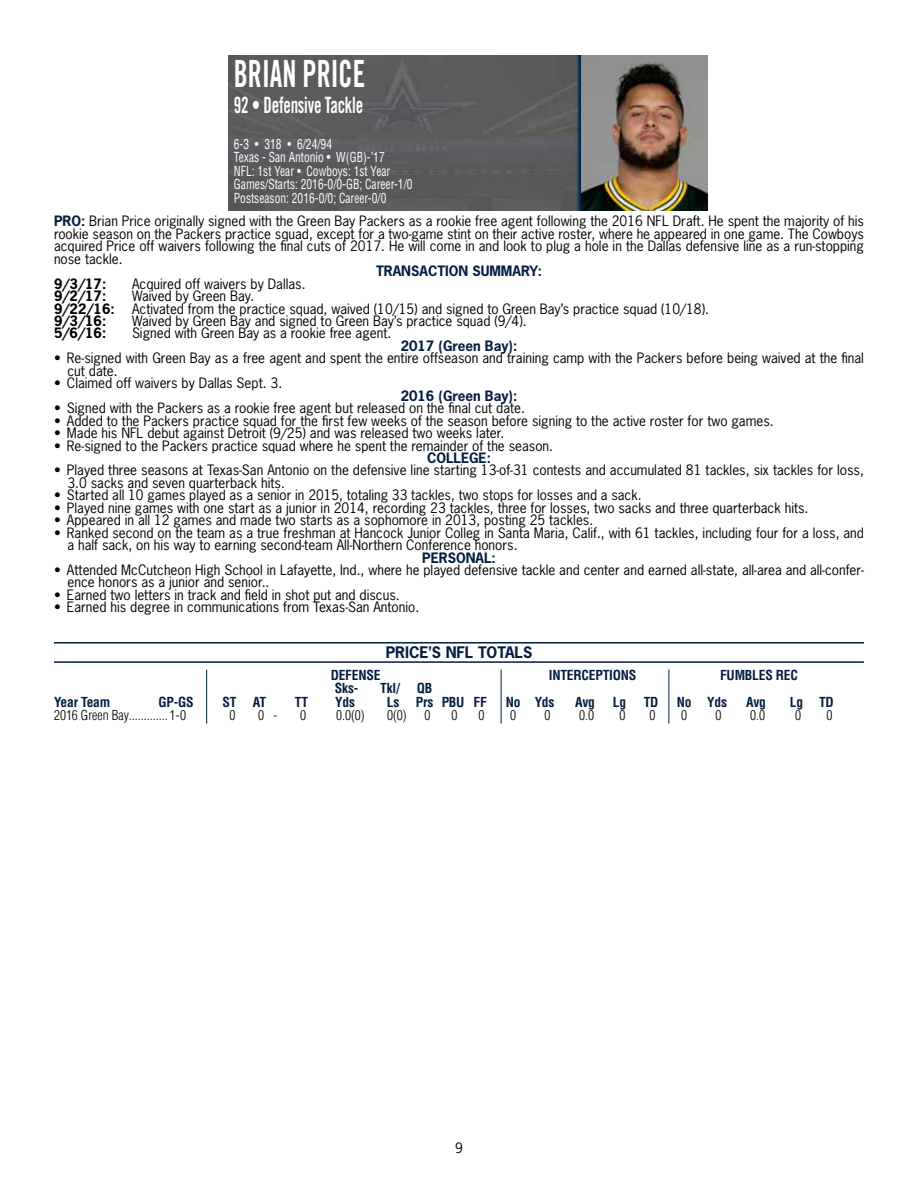
<style>
.page{position:relative;width:918px;height:1188px;background:#fff}
.page>*{position:absolute;margin:0;border:0;box-sizing:border-box;transform-origin:0 0}
.t1{font:37.5px "Trade Gothic Bold Cond Twenty";color:#fff;scale:.75 1}
.t2{font:22.5px "Trade Gothic Bold Cond Twenty";letter-spacing:-.015em;color:#fff;scale:.75 1}
.t3{font:700 15px "News Gothic";color:#041e41}
.t4{font:13.5px/12.5px "News Gothic";color:#000}
.t5{font:condensed 13.5px/13.5px "Helvetica";color:#fff;scale:.85 1}
.t6{font:700 condensed 13.5px "Helvetica";letter-spacing:-.015em;color:#041e41}
.t7{font:700 13.5px "News Gothic";color:#041e41}
.t8{font:300 condensed 13.5px "Helvetica";color:#000}
.t9{font:700 13.5px "News Gothic";color:#000}
.s1{font-weight:700;color:#041e41}
.s2{color:#fff}
</style>
<div class="page">
<img style="left:229px;top:55px;width:478px;height:155px">
<hr style="left:54px;top:642px;width:810px;height:2px;background:#041e41">
<hr style="left:54px;top:661px;width:810px;height:2px;background:#041e41">
<hr style="left:501px;top:670px;width:1px;height:54px;background:#041e41">
<hr style="left:669px;top:670px;width:1px;height:54px;background:#041e41">
<hr style="left:206px;top:670px;width:1px;height:54px;background:#041e41">
<h1 class="t1" style="left:234px;top:51px;width:176px">BRIAN PRICE</h1>
<h2 class="t2" style="left:234px;top:91px;width:174px">92 • Defensive Tackle</h2>
<p class="t5" style="left:234px;top:137px;width:212px">6-3 • 318 • 6/24/94<br>Texas - San Antonio • W(GB)-’17<br>NFL: 1st Year • Cowboys: 1st Year<br>Games/Starts: 2016-0/0-GB; Career-1/0<br>Postseason: 2016-0/0; Career-0/0</p>
<p class="t4" style="left:54px;top:215px;width:812px;text-align:justify"><span class="s1">PRO:</span> Brian Price originally signed with the Green Bay Packers as a rookie free agent following the 2016 NFL Draft. He spent the majority of his rookie season on the Packers practice squad, except for a two-game stint on their active roster, where he appeared in one game. The Cowboys acquired Price off waivers following the final cuts of 2017. He will come in and look to plug a hole in the Dallas defensive line as a run-stopping nose tackle.</p>
<p class="t7" style="left:376px;top:262px;width:167px">TRANSACTION SUMMARY:</p>
<p class="t9" style="left:54px;top:275px;width:54px">9/3/17:</p>
<p class="t4" style="left:132px;top:277px;width:175px">Acquired off waivers by Dallas.</p>
<p class="t9" style="left:54px;top:287px;width:54px">9/2/17:</p>
<p class="t4" style="left:132px;top:289px;width:124px">Waived by Green Bay.</p>
<p class="t9" style="left:54px;top:300px;width:62px">9/22/16:</p>
<p class="t4" style="left:132px;top:302px;width:579px">Activated from the practice squad, waived (10/15) and signed to Green Bay’s practice squad (10/18).</p>
<p class="t9" style="left:54px;top:312px;width:54px">9/3/16:</p>
<p class="t4" style="left:132px;top:314px;width:396px">Waived by Green Bay and signed to Green Bay’s practice squad (9/4).</p>
<p class="t9" style="left:54px;top:324px;width:54px">5/6/16:</p>
<p class="t4" style="left:132px;top:327px;width:261px">Signed with Green Bay as a rookie free agent.</p>
<p class="t7" style="left:401px;top:337px;width:118px">2017 (Green Bay):</p>
<p class="t4" style="left:68px;top:352px;width:798px;text-indent:-14px">• Re-signed with Green Bay as a free agent and spent the entire offseason and training camp with the Packers before being waived at the final cut date.</p>
<p class="t4" style="left:54px;top:377px;width:230px">• Claimed off waivers by Dallas Sept. 3.</p>
<p class="t7" style="left:401px;top:387px;width:118px">2016 (Green Bay):</p>
<p class="t4" style="left:54px;top:401px;width:473px">• Signed with the Packers as a rookie free agent but released on the final cut date.</p>
<p class="t4" style="left:54px;top:414px;width:721px">• Added to the Packers practice squad for the first few weeks of the season before signing to the active roster for two games.</p>
<p class="t4" style="left:54px;top:426px;width:452px">• Made his NFL debut against Detroit (9/25) and was released two weeks later.</p>
<p class="t4" style="left:54px;top:439px;width:501px">• Re-signed to the Packers practice squad where he spent the remainder of the season.</p>
<p class="t7" style="left:427px;top:449px;width:65px">COLLEGE:</p>
<p class="t4" style="left:68px;top:464px;width:798px;text-indent:-14px">• Played three seasons at Texas-San Antonio on the defensive line starting 13-of-31 contests and accumulated 81 tackles, six tackles for loss,<br>3.0 sacks and seven quarterback hits.</p>
<p class="t4" style="left:54px;top:489px;width:589px">• Started all 10 games played as a senior in 2015, totaling 33 tackles, two stops for losses and a sack.</p>
<p class="t4" style="left:54px;top:501px;width:756px">• Played nine games with one start as a junior in 2014, recording 23 tackles, three for losses, two sacks and three quarterback hits.</p>
<p class="t4" style="left:54px;top:514px;width:541px">• Appeared in all 12 games and made two starts as a sophomore in 2013, posting 25 tackles.</p>
<p class="t4" style="left:68px;top:526px;width:798px;text-indent:-14px">• Ranked second on the team as a true freshman at Hancock Junior Colleg in Santa Maria, Calif., with 61 tackles, including four for a loss, and a half sack, on his way to earning second-team All-Northern Conference honors.</p>
<p class="t7" style="left:422px;top:549px;width:75px">PERSONAL:</p>
<p class="t4" style="left:68px;top:563px;width:798px;text-indent:-14px">• Attended McCutcheon High School in Lafayette, Ind., where he played defensive tackle and center and earned all-state, all-area and all-confer&shy;ence honors as a junior and senior..</p>
<p class="t4" style="left:54px;top:588px;width:347px">• Earned two letters in track and field in shot put and discus.</p>
<p class="t4" style="left:54px;top:601px;width:367px">• Earned his degree in communications from Texas-San Antonio.</p>
<p class="t3" style="left:386px;top:643px;width:148px">PRICE’S NFL TOTALS</p>
<p class="t6" style="left:331px;top:667px;width:51px">DEFENSE</p>
<p class="t6" style="left:549px;top:667px;width:89px">INTERCEPTIONS</p>
<p class="t6" style="left:720px;top:667px;width:79px">FUMBLES REC</p>
<p class="t6" style="left:335px;top:680px;width:25px">Sks-</p>
<p class="t6" style="left:380px;top:680px;width:21px">Tkl/</p>
<p class="t6" style="left:417px;top:680px;width:17px">QB</p>
<p class="t6" style="left:54px;top:694px;width:58px">Year Team</p>
<p class="t6" style="left:159px;top:694px;width:37px">GP-GS</p>
<p class="t6" style="left:223px;top:694px;width:45px">ST AT</p>
<p class="t6" style="left:295px;top:694px;width:15px">TT</p>
<p class="t6" style="left:335px;top:694px;width:21px">Yds</p>
<p class="t6" style="left:387px;top:694px;width:101px">Ls Prs PBU FF</p>
<p class="t6" style="left:506px;top:694px;width:50px">No Yds</p>
<p class="t6" style="left:575px;top:694px;width:21px">Avg</p>
<p class="t6" style="left:613px;top:694px;width:15px">Lg</p>
<p class="t6" style="left:644px;top:694px;width:16px">TD</p>
<p class="t6" style="left:677px;top:694px;width:52px">No Yds</p>
<p class="t6" style="left:746px;top:694px;width:21px">Avg</p>
<p class="t6" style="left:790px;top:694px;width:45px">Lg TD</p>
<p class="t8" style="left:54px;top:708px;width:133px">2016 Green Bay............. 1-0</p>
<p class="t8" style="left:230px;top:708px;width:7px">0</p>
<p class="t8" style="left:258px;top:708px;width:21px">0 -</p>
<p class="t8" style="left:300px;top:708px;width:7px">0</p>
<p class="t8" style="left:336px;top:708px;width:30px">0.0(0)</p>
<p class="t8" style="left:387px;top:708px;width:21px">0(0)</p>
<p class="t8" style="left:425px;top:708px;width:7px">0</p>
<p class="t8" style="left:452px;top:708px;width:7px">0</p>
<p class="t8" style="left:479px;top:708px;width:7px">0</p>
<p class="t8" style="left:510px;top:708px;width:7px">0</p>
<p class="t8" style="left:545px;top:708px;width:7px">0</p>
<p class="t8" style="left:579px;top:708px;width:16px">0.0</p>
<p class="t8" style="left:620px;top:708px;width:10px">0<span class="s2">t</span></p>
<p class="t8" style="left:650px;top:708px;width:7px">0</p>
<p class="t8" style="left:681px;top:708px;width:7px">0</p>
<p class="t8" style="left:716px;top:708px;width:7px">0</p>
<p class="t8" style="left:750px;top:708px;width:16px">0.0</p>
<p class="t8" style="left:795px;top:708px;width:7px">0</p>
<p class="t8" style="left:827px;top:708px;width:7px">0</p>
<p class="t4" style="left:455px;top:1141px;width:9px">9</p>
</div>
